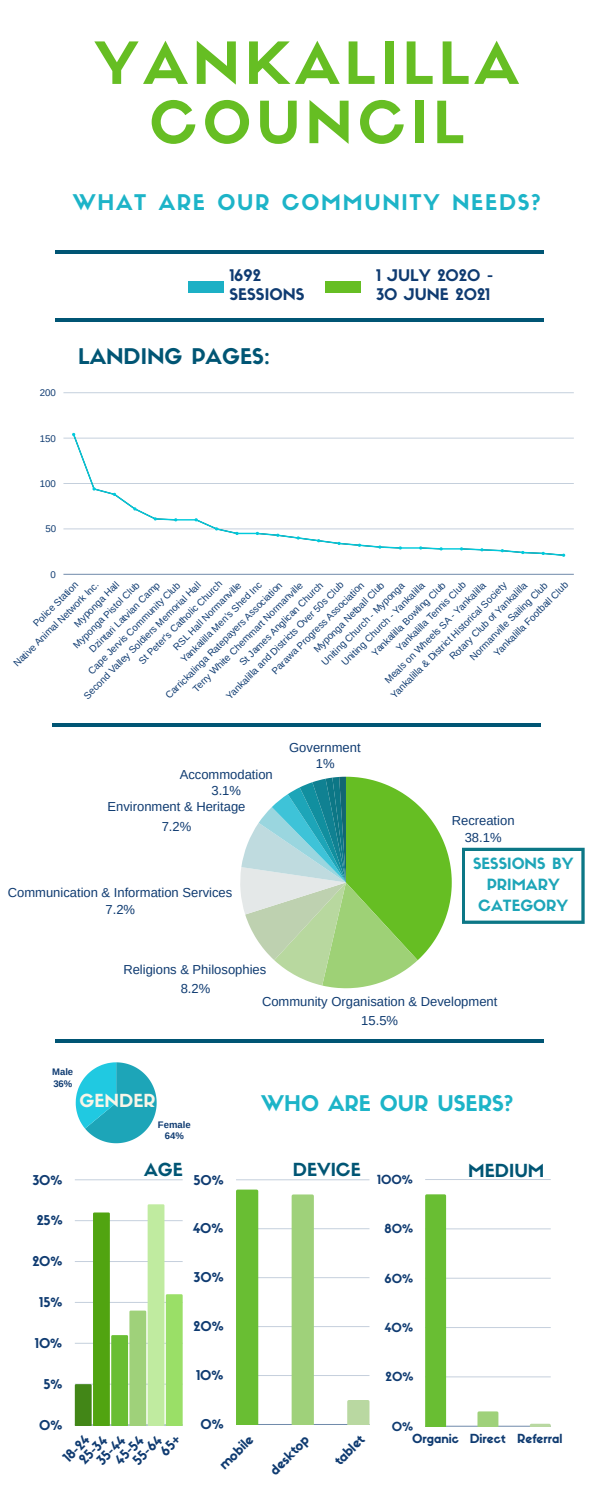
<style>
.page{position:relative;width:600px;height:1500px;background:#fff}
.page>*{position:absolute;margin:0;border:0;box-sizing:border-box;transform-origin:0 0}
.t1{font:57px/59.2px "Sifonn Basic";letter-spacing:.09em;color:#66be23;text-align:center}
.t2{font:21.2px "Sifonn Basic";letter-spacing:.08em;color:#1db4c8}
.t3{font:21.2px "Sifonn Basic";color:#1db4c8}
.t4{font:21.2px "Sifonn Basic";color:#005574}
.t5{font:17.7px "Sifonn Basic";color:#005574}
.t6{font:17.7px "Sifonn Basic";color:#f8f5e8}
.t7{font:15.7px/18.8px "Sifonn Basic";color:#0f3b71}
.t8{font:15.2px/21px "Sifonn Basic";color:#1da5b8;text-align:center}
.t9{font:13.3px "Sifonn Basic";color:#0f3b71}
.t10{font:13px/16.5px "Arimo";color:#0f3b71;text-align:center}
.t11{font:12.3px "Sifonn Basic";color:#0f3b71}
.t12{font:9.7px "Arimo";color:#0f3b71}
.t13{font:700 9.5px/11.4px "Arimo";color:#0f3b71;text-align:center}
</style>
<div class="page">
<div style="left:188px;top:281px;width:36px;height:12px;background:#1cb0c5"></div>
<div style="left:326px;top:281px;width:35px;height:12px;background:#66be23"></div>
<svg style="left:240px;top:777px;width:212px;height:211px"></svg>
<svg style="left:462px;top:848px;width:123px;height:76px"></svg>
<hr style="left:75px;top:1425px;width:108px;height:1px;background:#0f3b71">
<hr style="left:75px;top:1180px;width:108px;height:1px;background:#0f3b71">
<svg style="left:75px;top:1204px;width:108px;height:221px"></svg>
<hr style="left:425px;top:1426px;width:126px;height:1px;background:#0f3b71">
<hr style="left:425px;top:1377px;width:126px;height:1px;background:#0f3b71">
<hr style="left:425px;top:1327px;width:126px;height:1px;background:#0f3b71">
<hr style="left:425px;top:1278px;width:126px;height:1px;background:#0f3b71">
<hr style="left:425px;top:1229px;width:126px;height:1px;background:#0f3b71">
<hr style="left:425px;top:1179px;width:126px;height:1px;background:#0f3b71">
<div style="left:425px;top:1194px;width:21px;height:232px;background:#69be33"></div>
<svg style="left:477px;top:1411px;width:21px;height:15px"></svg>
<svg style="left:530px;top:1424px;width:21px;height:2px"></svg>
<hr style="left:56px;top:250px;width:488px;height:4px;background:#005574">
<hr style="left:55px;top:318px;width:489px;height:4px;background:#005574">
<hr style="left:52px;top:723px;width:489px;height:4px;background:#005574">
<hr style="left:56px;top:1039px;width:488px;height:3px;background:#005574">
<hr style="left:63px;top:574px;width:511px;height:1px;background:#0f3b71">
<hr style="left:63px;top:529px;width:511px;height:1px;background:#0f3b71">
<hr style="left:63px;top:483px;width:511px;height:1px;background:#0f3b71">
<hr style="left:63px;top:438px;width:511px;height:1px;background:#0f3b71">
<hr style="left:63px;top:393px;width:511px;height:1px;background:#0f3b71">
<hr style="left:176px;top:519px;width:20px;height:2px;background:#00cadc">
<hr style="left:400px;top:547px;width:21px;height:2px;background:#00cadc">
<hr style="left:441px;top:548px;width:21px;height:2px;background:#00cadc">
<svg style="left:72px;top:433px;width:105px;height:88px"></svg>
<svg style="left:194px;top:518px;width:208px;height:32px"></svg>
<svg style="left:419px;top:546px;width:24px;height:4px"></svg>
<svg style="left:460px;top:547px;width:105px;height:10px"></svg>
<svg style="left:76px;top:1062px;width:81px;height:81px"></svg>
<hr style="left:236px;top:1424px;width:133px;height:1px;background:#0f3b71">
<hr style="left:236px;top:1375px;width:133px;height:1px;background:#0f3b71">
<hr style="left:236px;top:1326px;width:133px;height:1px;background:#0f3b71">
<hr style="left:236px;top:1277px;width:133px;height:1px;background:#0f3b71">
<hr style="left:236px;top:1228px;width:133px;height:1px;background:#0f3b71">
<hr style="left:236px;top:1180px;width:133px;height:1px;background:#0f3b71">
<div style="left:236px;top:1190px;width:22px;height:234px;background:#69be33"></div>
<div style="left:292px;top:1194px;width:22px;height:230px;background:#9fd17a"></div>
<svg style="left:347px;top:1400px;width:22px;height:24px"></svg>
<h1 class="t1" style="left:95px;top:40px;width:426px">YANKALILLA<br>COUNCIL</h1>
<h2 class="t2" style="left:73px;top:194px;width:469px">WHAT ARE OUR COMMUNITY NEEDS?</h2>
<p class="t7" style="left:230px;top:268px;width:76px">1692<br>SESSIONS</p>
<h2 class="t7" style="left:376px;top:268px;width:118px">1 JULY 2020 -<br>30 JUNE 2021</h2>
<p class="t12" style="left:40px;top:387px;width:18px">200</p>
<p class="t12" style="left:40px;top:433px;width:18px">150</p>
<p class="t12" style="left:40px;top:478px;width:18px">100</p>
<p class="t12" style="left:45px;top:524px;width:12px">50</p>
<p class="t12" style="left:51px;top:569px;width:7px">0</p>
<p class="t4" style="left:78px;top:348px;width:193px">LANDING PAGES:</p>
<p class="t12" style="left:137px;top:658px;width:115px;rotate:-45deg">St Peter's Catholic Church</p>
<p class="t12" style="left:224px;top:693px;width:163px;rotate:-45deg">Yankalil a and Districts Over 50s Club</p>
<p class="t12" style="left:492px;top:650px;width:102px;rotate:-45deg">Yankalil a Footbal Club</p>
<p class="t12" style="left:394px;top:646px;width:95px;rotate:-45deg">Yankalil a Tennis Club</p>
<p class="t12" style="left:369px;top:650px;width:102px;rotate:-45deg">Yankalil a Bowling Club</p>
<p class="t12" style="left:311px;top:647px;width:97px;rotate:-45deg">Myponga Netbal Club</p>
<p class="t12" style="left:71px;top:643px;width:90px;rotate:-45deg">Myponga Pistol Club</p>
<p class="t12" style="left:468px;top:654px;width:107px;rotate:-45deg">Normanvil e Sailing Club</p>
<p class="t12" style="left:86px;top:668px;width:127px;rotate:-45deg">Cape Jervis Community Club</p>
<p class="t12" style="left:237px;top:660px;width:115px;rotate:-45deg">St James Anglican Church</p>
<p class="t12" style="left:179px;top:657px;width:112px;rotate:-45deg">Yankalil a Men’s Shed Inc</p>
<p class="t12" style="left:31px;top:621px;width:61px;rotate:-45deg">Police Station</p>
<p class="t12" style="left:383px;top:678px;width:140px;rotate:-45deg">Meals on Wheels SA - Yankalil a</p>
<p class="t12" style="left:447px;top:654px;width:107px;rotate:-45deg">Rotary Club of Yankalil a</p>
<p class="t12" style="left:171px;top:644px;width:93px;rotate:-45deg">RSL Hal Normanvil e</p>
<p class="t12" style="left:339px;top:660px;width:115px;rotate:-45deg">Uniting Church - Yankalil a</p>
<p class="t12" style="left:389px;top:693px;width:161px;rotate:-45deg">Yankalil a &amp; District Historical Society</p>
<p class="t12" style="left:319px;top:660px;width:114px;rotate:-45deg">Uniting Church - Myponga</p>
<p class="t12" style="left:191px;top:686px;width:152px;rotate:-45deg">Ter y White Chemmart Normanvil e</p>
<p class="t12" style="left:87px;top:647px;width:97px;rotate:-45deg">Dzintari Latvian Camp</p>
<p class="t12" style="left:269px;top:669px;width:128px;rotate:-45deg">Parawa Progress Association</p>
<p class="t12" style="left:163px;top:693px;width:162px;rotate:-45deg">Car ickalinga Ratepayers Association</p>
<p class="t12" style="left:72px;top:621px;width:59px;rotate:-45deg">Myponga Hal</p>
<p class="t12" style="left:82px;top:693px;width:160px;rotate:-45deg">Second Val ey Soldiers Memorial Hal</p>
<p class="t12" style="left:11px;top:661px;width:117px;rotate:-45deg">Native Animal Network Inc.</p>
<h3 class="t10" style="left:180px;top:766px;width:95px">Accommodation<br>3.1%</h3>
<h3 class="t10" style="left:108px;top:797px;width:139px;line-height:19.2px">Environment &amp; Heritage<br>7.2%</h3>
<h3 class="t10" style="left:289px;top:739px;width:73px">Government<br>1%</h3>
<h3 class="t10" style="left:8px;top:884px;width:226px">Communication &amp; Information Services<br>7.2%</h3>
<h3 class="t10" style="left:123px;top:959px;width:144px;line-height:19.2px">Religions &amp; Philosophies<br>8.2%</h3>
<h3 class="t10" style="left:452px;top:813px;width:64px">Recreation<br>38.1%</h3>
<p class="t8" style="left:473px;top:855px;width:102px">SESSIONS BY</p>
<p class="t8" style="left:478px;top:876px;width:91px">PRIMARY<br>CATEGORY</p>
<p class="t13" style="left:52px;top:1066px;width:23px;text-align:left">Male<br>36%</p>
<h3 class="t6" style="left:80px;top:1094px;width:78px">GENDER</h3>
<h3 class="t9" style="left:32px;top:1175px;width:32px">30%</h3>
<h3 class="t9" style="left:37px;top:1215px;width:27px">25%</h3>
<h3 class="t9" style="left:32px;top:1256px;width:32px">20%</h3>
<h3 class="t9" style="left:39px;top:1297px;width:25px">15%</h3>
<h3 class="t9" style="left:35px;top:1338px;width:29px">10%</h3>
<h3 class="t9" style="left:44px;top:1379px;width:21px">5%</h3>
<h3 class="t9" style="left:39px;top:1420px;width:25px">0%</h3>
<p class="t13" style="left:158px;top:1119px;width:34px">Female<br>64%</p>
<h3 class="t5" style="left:144px;top:1163px;width:40px">AGE</h3>
<h3 class="t9" style="left:193px;top:1175px;width:32px">50%</h3>
<h3 class="t9" style="left:193px;top:1224px;width:32px">40%</h3>
<h3 class="t9" style="left:194px;top:1272px;width:32px">30%</h3>
<h3 class="t9" style="left:194px;top:1321px;width:32px">20%</h3>
<h3 class="t9" style="left:196px;top:1370px;width:29px">10%</h3>
<h3 class="t9" style="left:200px;top:1419px;width:25px">0%</h3>
<h3 class="t10" style="left:262px;top:992px;width:237px;line-height:19.2px">Community Organisation &amp; Development<br>15.5%</h3>
<h3 class="t3" style="left:261px;top:1095px;width:254px">WHO ARE OUR USERS?</h3>
<h2 class="t5" style="left:293px;top:1163px;width:70px">DEVICE</h2>
<h3 class="t5" style="left:468px;top:1164px;width:78px">MEDIUM</h3>
<p class="t11" style="left:377px;top:1175px;width:37px">100%</p>
<p class="t11" style="left:385px;top:1224px;width:30px">80%</p>
<p class="t11" style="left:384px;top:1273px;width:30px">60%</p>
<p class="t11" style="left:385px;top:1323px;width:30px">40%</p>
<p class="t11" style="left:386px;top:1372px;width:29px">20%</p>
<p class="t11" style="left:392px;top:1422px;width:23px">0%</p>
<h3 class="t9" style="left:62px;top:1456px;width:32px;rotate:-45deg">18-24</h3>
<h3 class="t9" style="left:132px;top:1459px;width:36px;rotate:-45deg">55-64</h3>
<h3 class="t9" style="left:78px;top:1458px;width:35px;rotate:-45deg">25-34</h3>
<h3 class="t9" style="left:113px;top:1459px;width:36px;rotate:-45deg">45-54</h3>
<h3 class="t9" style="left:95px;top:1459px;width:36px;rotate:-45deg">35-44</h3>
<h3 class="t9" style="left:218px;top:1463px;width:44px;rotate:-45deg">mobile</h3>
<h3 class="t9" style="left:268px;top:1469px;width:51px;rotate:-45deg">desktop</h3>
<h3 class="t9" style="left:333px;top:1459px;width:38px;rotate:-45deg">tablet</h3>
<p class="t11" style="left:412px;top:1434px;width:152px">Organic Direct Referral</p>
</div>
